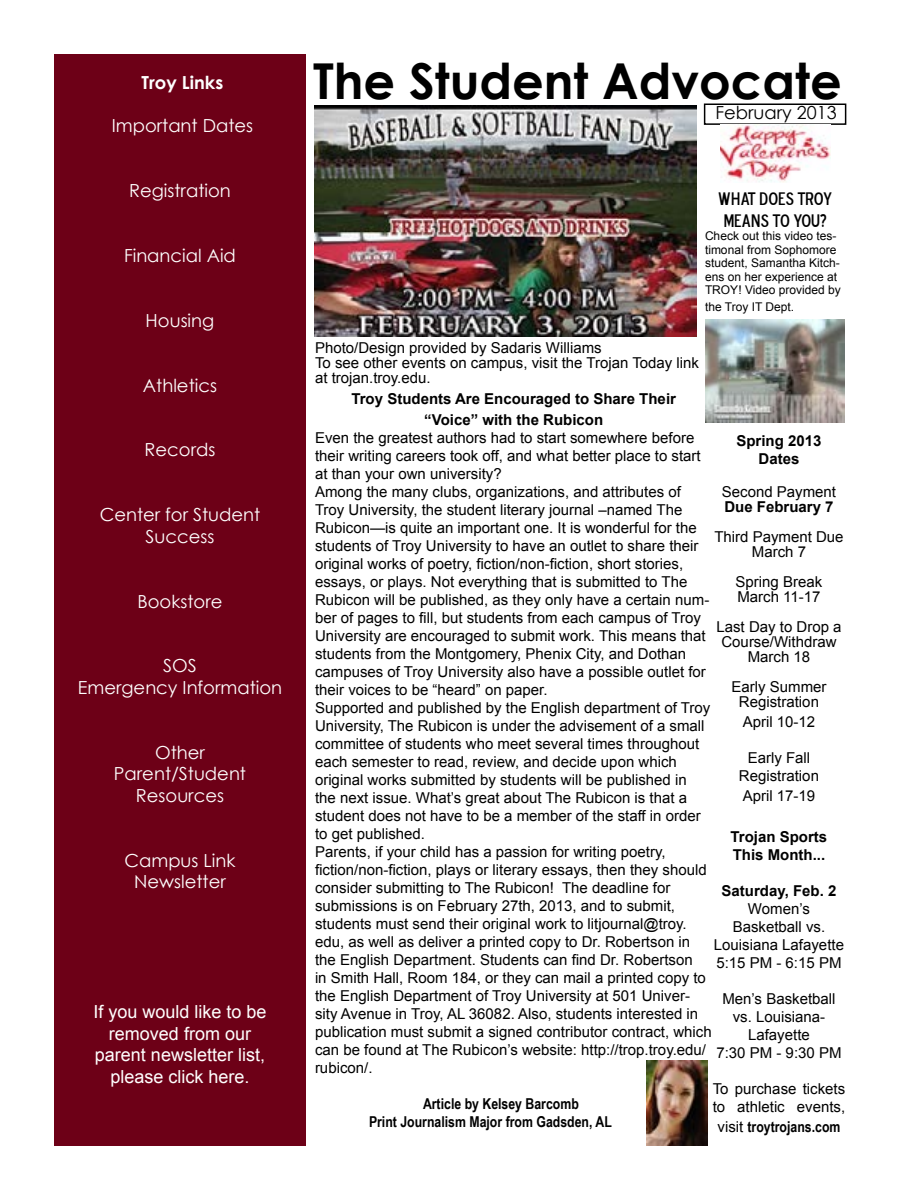
<style>
.page{position:relative;width:900px;height:1200px;background:#fff}
.page>*{position:absolute;margin:0;border:0;box-sizing:border-box;transform-origin:0 0}
.t1{font:700 49.5px "Century Gothic";color:#000}
.t2{font:18px/21.6px "Century Gothic";color:#fff;text-align:center}
.t3{font:18px/21.6px "Arial";color:#fff;text-align:center}
.t4{font:18px/21.6px "Blue Highway D Type";color:#000;text-align:center}
.t5{font:18px "Century Gothic";color:#000}
.t6{font:700 18px "Century Gothic";color:#fff}
.t7{font:15px/18px "Arial";color:#000;text-align:center}
.t8{font:700 15px/18px "Arial";color:#000;text-align:center}
.t9{font:700 15px/18px "Arial Narrow";color:#000}
.t10{font:12px/13.5px "Arial";color:#000}
.s1{font-family:"Arial";font-weight:400}
</style>
<div class="page">
<div style="left:54px;top:54px;width:252px;height:1092px;background:#6d0017"></div>
<img style="left:705px;top:320px;width:139px;height:102px">
<div style="left:704px;top:104px;width:142px;height:21px;border:2px solid #000"></div>
<img style="left:720px;top:125px;width:110px;height:57px">
<img style="left:315px;top:105px;width:381px;height:232px">
<img style="left:646px;top:1060px;width:62px;height:86px">
<p class="t6" style="left:142px;top:69px;width:83px">Troy Links</p>
<p class="t2" style="left:112px;top:115px;width:143px">Important Dates</p>
<p class="t2" style="left:129px;top:180px;width:103px">Registration</p>
<p class="t2" style="left:124px;top:244px;width:113px">Financial Aid</p>
<p class="t2" style="left:146px;top:309px;width:70px">Housing</p>
<p class="t2" style="left:143px;top:374px;width:76px">Athletics</p>
<p class="t2" style="left:145px;top:439px;width:72px">Records</p>
<p class="t2" style="left:100px;top:504px;width:162px">Center for Student<br>Success</p>
<p class="t2" style="left:138px;top:590px;width:86px">Bookstore</p>
<p class="t2" style="left:78px;top:655px;width:206px">SOS<br>Emergency Information</p>
<p class="t2" style="left:114px;top:741px;width:134px">Other<br>Parent/Student<br>Resources</p>
<p class="t2" style="left:125px;top:849px;width:112px">Campus Link<br>Newsletter</p>
<p class="t3" style="left:93px;top:1001px;width:175px">If you would like to be removed from our parent newsletter list, please click here.</p>
<h1 class="t1" style="left:313px;top:44px;width:530px">The Student Advocate</h1>
<p class="t5" style="left:715px;top:99px;width:123px">February 2013</p>
<p class="t4" style="left:718px;top:188px;width:115px">WHAT DOES TROY<br>MEANS TO YOU?</p>
<p class="t10" style="left:705px;top:230px;width:137px">Check out this video tes&shy;timonal from Sophomore student, Samantha Kitch&shy;ens on her experience at<br>TROY! Video provided by</p>
<p class="t10" style="left:705px;top:300px;width:91px">the Troy IT Dept.</p>
<p class="t7" style="left:315px;top:340px;width:386px;line-height:15px;text-align:left">Photo/Design provided by Sadaris Williams<br>To see other events on campus, visit the Trojan Today link at trojan.troy.edu.</p>
<p class="t8" style="left:351px;top:389px;width:326px;line-height:21px">Troy Students Are Encouraged to Share Their “Voice” with the Rubicon</p>
<p class="t7" style="left:315px;top:429px;width:398px;text-align:left">Even the greatest authors had to start somewhere before their writing careers took off, and what better place to start at than your own university?<br>Among the many clubs, organizations, and attributes of Troy University, the student literary journal –named The Rubicon—is quite an important one. It is wonderful for the students of Troy University to have an outlet to share their original works of poetry, fiction/non-fiction, short stories, essays, or plays. Not everything that is submitted to The Rubicon will be published, as they only have a certain num&shy;ber of pages to fill, but students from each campus of Troy University are encouraged to submit work. This means that students from the Montgomery, Phenix City, and Dothan campuses of Troy University also have a possible outlet for their voices to be “heard” on paper.<br>Supported and published by the English department of Troy University, The Rubicon is under the advisement of a small committee of students who meet several times throughout each semester to read, review, and decide upon which original works submitted by students will be published in<br>the next issue. What’s great about The Rubicon is that a student does not have to be a member of the staff in order to get published.<br>Parents, if your child has a passion for writing poetry, fiction/non-fiction, plays or literary essays, then they should consider submitting to The Rubicon! The deadline for submissions is on February 27th, 2013, and to submit, students must send their original work to litjournal@troy. edu, as well as deliver a printed copy to Dr. Robertson in the English Department. Students can find Dr. Robertson<br>in Smith Hall, Room 184, or they can mail a printed copy to the English Department of Troy University at 501 Univer&shy;sity Avenue in Troy, AL 36082. Also, students interested in publication must submit a signed contributor contract, which can be found at The Rubicon’s website: http://trop.troy.edu/ rubicon/.</p>
<p class="t9" style="left:369px;top:1094px;width:244px;text-indent:54px">Article by Kelsey Barcomb<br>Print Journalism Major from Gadsden, AL</p>
<p class="t8" style="left:736px;top:432px;width:87px">Spring 2013<br>Dates</p>
<p class="t7" style="left:722px;top:483px;width:116px">Second Payment</p>
<p class="t8" style="left:724px;top:498px;width:111px">Due February 7</p>
<p class="t7" style="left:714px;top:529px;width:131px;line-height:15px">Third Payment Due<br>March 7</p>
<p class="t7" style="left:736px;top:574px;width:88px;line-height:15px;text-align:left">Spring Break<br>March 11-17</p>
<p class="t7" style="left:716px;top:619px;width:127px;line-height:15px">Last Day to Drop a<br>Course/Withdraw<br>March 18</p>
<p class="t7" style="left:731px;top:679px;width:97px;line-height:15px">Early Summer<br>Registration</p>
<p class="t7" style="left:743px;top:713px;width:74px">April 10-12</p>
<p class="t7" style="left:739px;top:749px;width:82px">Early Fall<br>Registration</p>
<p class="t7" style="left:743px;top:786px;width:74px">April 17-19</p>
<p class="t8" style="left:731px;top:828px;width:98px;text-align:left">Trojan Sports<br>This Month...</p>
<p class="t8" style="left:722px;top:882px;width:116px">Saturday, Feb. 2</p>
<p class="t7" style="left:714px;top:900px;width:132px">Women’s<br>Basketball vs.<br>Louisiana Lafayette<br>5:15 PM - 6:15 PM</p>
<p class="t7" style="left:716px;top:990px;width:127px">Men’s Basketball vs. Louisiana-<br>Lafayette<br>7:30 PM - 9:30 PM</p>
<p class="t7" style="left:713px;top:1080px;width:134px;text-align:left">To purchase tickets to athletic events,</p>
<p class="t9" style="left:718px;top:1117px;width:124px"><span class="s1">visit</span> troytrojans.com</p>
</div>
